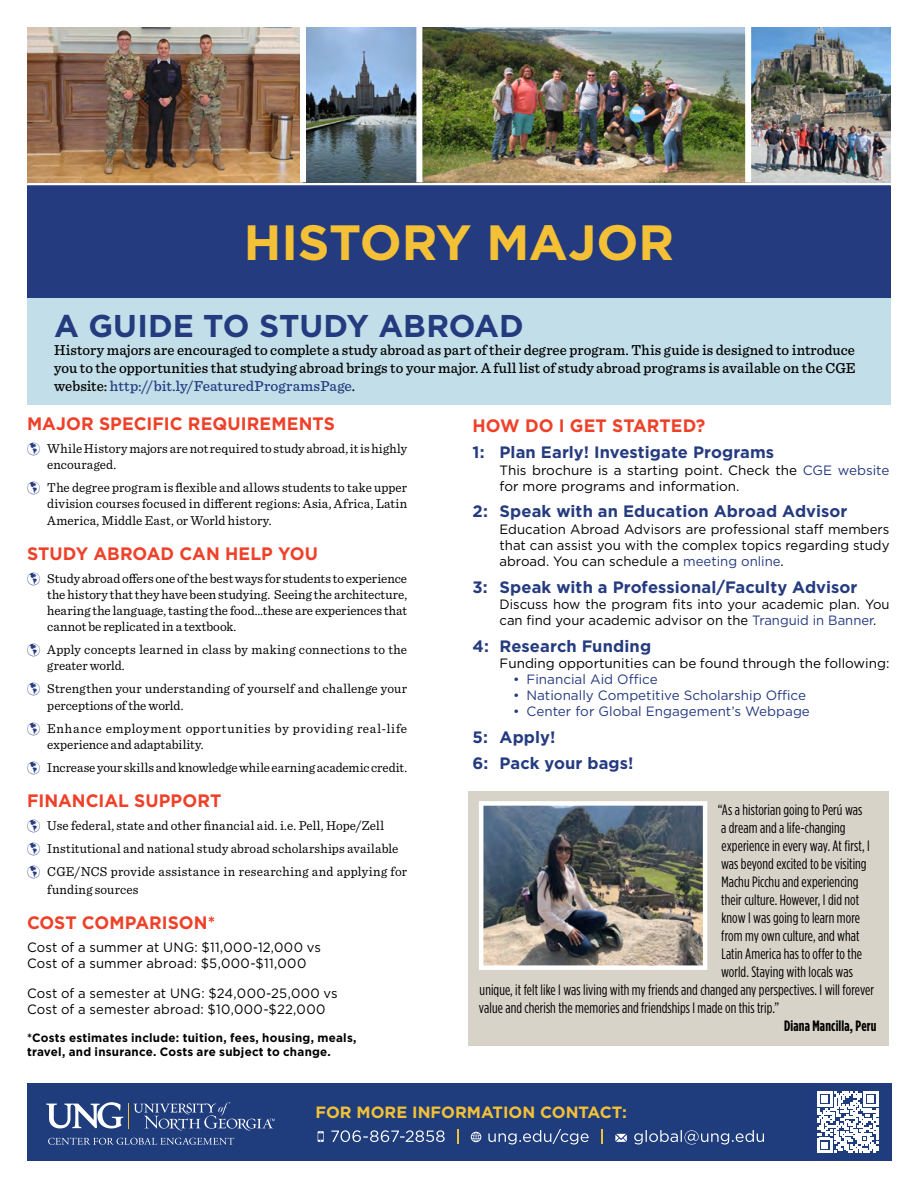
<style>
.page{position:relative;width:918px;height:1188px;background:#fff}
.page>*{position:absolute;margin:0;border:0;box-sizing:border-box;transform-origin:0 0}
.t1{font:700 49.5px "Gotham";letter-spacing:-.005em;color:#f4c136}
.t2{font:700 31.5px "Gotham";letter-spacing:-.005em;color:#253b80}
.t3{font:700 18px "Gotham";color:#ef4129}
.t4{font:700 16.5px "Gotham";letter-spacing:.005em;color:#253b80}
.t5{font:700 16.35px "Gotham";color:#f4c136}
.t6{font:condensed 15px "Gotham HTF";letter-spacing:.005em;color:#000}
.t7{font:500 15px/18px "Sentinel";letter-spacing:.005em;color:#000;text-align:justify}
.t8{font:700 condensed 15px "Gotham HTF";letter-spacing:.01em;color:#000}
.t9{font:13.5px/16.2px "Sentinel";letter-spacing:.015em;color:#000}
.t10{font:13.5px/16.2px "Gotham";color:#000}
.t11{font:13.5px "Gotham";color:#253b80}
.t12{font:13.5px/16.2px "Sentinel";letter-spacing:.035em;color:#000}
.t13{font:700 12px/14.4px "Gotham";letter-spacing:.02em;color:#000}
.s1{color:#253b80}
</style>
<div class="page">
<div style="left:468px;top:791px;width:421px;height:254px;background:#d8d3c8"></div>
<div style="left:27px;top:1083px;width:864px;height:78px;background:#1f3d7c"></div>
<svg style="left:46px;top:1102px;width:229px;height:29px"></svg>
<svg style="left:48px;top:1138px;width:186px;height:7px"></svg>
<div style="left:27px;top:185px;width:864px;height:116px;background:#253b80"></div>
<div style="left:27px;top:298px;width:864px;height:107px;background:#c2dee8"></div>
<img style="left:484px;top:806px;width:218px;height:159px">
<div style="left:479px;top:801px;width:228px;height:169px;border:4px solid #fff"></div>
<svg style="left:817px;top:1092px;width:61px;height:60px"></svg>
<svg style="left:27px;top:182px;width:864px;height:1px"></svg>
<img style="left:27px;top:27px;width:864px;height:155px">
<div style="left:300px;top:27px;width:6px;height:155px;background:#fff"></div>
<div style="left:416px;top:27px;width:6px;height:155px;background:#fff"></div>
<div style="left:745px;top:27px;width:6px;height:155px;background:#fff"></div>
<svg style="left:615px;top:1130px;width:149px;height:15px"></svg>
<svg style="left:601px;top:1129px;width:1px;height:15px"></svg>
<svg style="left:471px;top:1129px;width:118px;height:16px"></svg>
<svg style="left:457px;top:1129px;width:1px;height:15px"></svg>
<svg style="left:318px;top:1130px;width:127px;height:12px"></svg>
<p class="t1" style="left:244px;top:210px;width:432px">HISTORY MAJOR</p>
<p class="t2" style="left:54px;top:305px;width:471px">A GUIDE TO STUDY ABROAD</p>
<p class="t7" style="left:54px;top:340px;width:803px">History majors are encouraged to complete a study abroad as part of their degree program. This guide is designed to introduce you to the opportunities that studying abroad brings to your major. A full list of study abroad programs is available on the CGE website: <span class="s1">http://bit.ly/FeaturedProgramsPage</span>.</p>
<p class="t3" style="left:27px;top:412px;width:309px">MAJOR SPECIFIC REQUIREMENTS</p>
<p class="t9" style="left:47px;top:440px;width:361px;text-indent:-20px"><span class="s1">→</span> While History majors are not required to study abroad, it is highly encouraged.</p>
<p class="t9" style="left:47px;top:479px;width:361px;text-align:justify;text-indent:-20px"><span class="s1">→</span> The degree program is flexible and allows students to take upper division courses focused in different regions: Asia, Africa, Latin America, Middle East, or World history.</p>
<p class="t3" style="left:27px;top:541px;width:292px">STUDY ABROAD CAN HELP YOU</p>
<p class="t9" style="left:47px;top:569px;width:361px;text-align:justify;text-indent:-20px"><span class="s1">→</span> Study abroad offers one of the best ways for students to experience the history that they have been studying. Seeing the architecture, hearing the language, tasting the food…these are experiences that cannot be replicated in a textbook.</p>
<p class="t9" style="left:47px;top:641px;width:361px;text-indent:-20px"><span class="s1">→</span> Apply concepts learned in class by making connections to the greater world.</p>
<p class="t9" style="left:47px;top:680px;width:361px;text-indent:-20px"><span class="s1">→</span> Strengthen your understanding of yourself and challenge your perceptions of the world.</p>
<p class="t12" style="left:47px;top:719px;width:361px;text-indent:-20px"><span class="s1">→</span> Enhance employment opportunities by providing real-life experience and adaptability.</p>
<p class="t9" style="left:27px;top:758px;width:382px"><span class="s1">→</span> Increase your skills and knowledge while earning academic credit.</p>
<p class="t3" style="left:27px;top:788px;width:196px">FINANCIAL SUPPORT</p>
<p class="t9" style="left:27px;top:816px;width:359px"><span class="s1">→</span> Use federal, state and other financial aid. i.e. Pell, Hope/Zell</p>
<p class="t9" style="left:27px;top:839px;width:373px"><span class="s1">→</span> Institutional and national study abroad scholarships available</p>
<p class="t9" style="left:47px;top:861px;width:361px;line-height:18px;text-indent:-20px"><span class="s1">→</span> CGE/NCS provide assistance in researching and applying for funding sources</p>
<p class="t3" style="left:27px;top:910px;width:190px">COST COMPARISON*</p>
<p class="t10" style="left:27px;top:939px;width:295px">Cost of a summer at UNG: $11,000-12,000 vs<br>Cost of a summer abroad: $5,000-$11,000</p>
<p class="t10" style="left:27px;top:984px;width:312px">Cost of a semester at UNG: $24,000-25,000 vs<br>Cost of a semester abroad: $10,000-$22,000</p>
<p class="t13" style="left:27px;top:1030px;width:331px">*Costs estimates include: tuition, fees, housing, meals, travel, and insurance. Costs are subject to change.</p>
<p class="t3" style="left:473px;top:414px;width:234px">HOW DO I GET STARTED?</p>
<p class="t4" style="left:473px;top:442px;width:303px">1: Plan Early! Investigate Programs</p>
<p class="t10" style="left:500px;top:462px;width:391px">This brochure is a starting point. Check the <span class="s1">CGE website </span>for more programs and information.</p>
<p class="t4" style="left:473px;top:501px;width:376px">2: Speak with an Education Abroad Advisor</p>
<p class="t10" style="left:500px;top:520px;width:392px;text-align:justify">Education Abroad Advisors are professional staff members that can assist you with the complex topics regarding study abroad. You can schedule a <span class="s1">meeting online</span>.</p>
<p class="t4" style="left:473px;top:576px;width:386px">3: Speak with a Professional/Faculty Advisor</p>
<p class="t10" style="left:500px;top:596px;width:391px">Discuss how the program fits into your academic plan. You can find your academic advisor on the <span class="s1">Tranguid in Banner</span>.</p>
<p class="t4" style="left:473px;top:635px;width:180px">4: Research Funding</p>
<p class="t10" style="left:500px;top:655px;width:391px">Funding opportunities can be found through the following:</p>
<p class="t11" style="left:513px;top:671px;width:146px">• Financial Aid Office</p>
<p class="t11" style="left:513px;top:687px;width:295px">• Nationally Competitive Scholarship Office</p>
<p class="t11" style="left:513px;top:703px;width:298px">• Center for Global Engagement’s Webpage</p>
<p class="t4" style="left:473px;top:726px;width:84px">5: Apply!</p>
<p class="t4" style="left:473px;top:753px;width:163px">6: Pack your bags!</p>
<p class="t6" style="left:718px;top:802px;width:146px">“As a historian going to Perú was</p>
<p class="t6" style="left:721px;top:820px;width:126px">a dream and a life-changing</p>
<p class="t6" style="left:721px;top:838px;width:150px">experience in every way. At first, I</p>
<p class="t6" style="left:721px;top:856px;width:147px">was beyond excited to be visiting</p>
<p class="t6" style="left:721px;top:874px;width:139px">Machu Picchu and experiencing</p>
<p class="t6" style="left:721px;top:892px;width:139px">their culture. However, I did not</p>
<p class="t6" style="left:722px;top:910px;width:140px">know I was going to learn more</p>
<p class="t6" style="left:721px;top:928px;width:140px">from my own culture, and what</p>
<p class="t6" style="left:721px;top:946px;width:142px">Latin America has to offer to the</p>
<p class="t6" style="left:721px;top:964px;width:133px">world. Staying with locals was</p>
<p class="t6" style="left:480px;top:982px;width:396px">unique, it felt like I was living with my friends and changed any perspectives. I will forever</p>
<p class="t6" style="left:479px;top:1000px;width:302px">value and cherish the memories and friendships I made on this trip.”</p>
<p class="t8" style="left:784px;top:1017px;width:94px">Diana Mancilla, Peru</p>
<p class="t5" style="left:315px;top:1102px;width:313px">FOR MORE INFORMATION CONTACT:</p>
</div>
